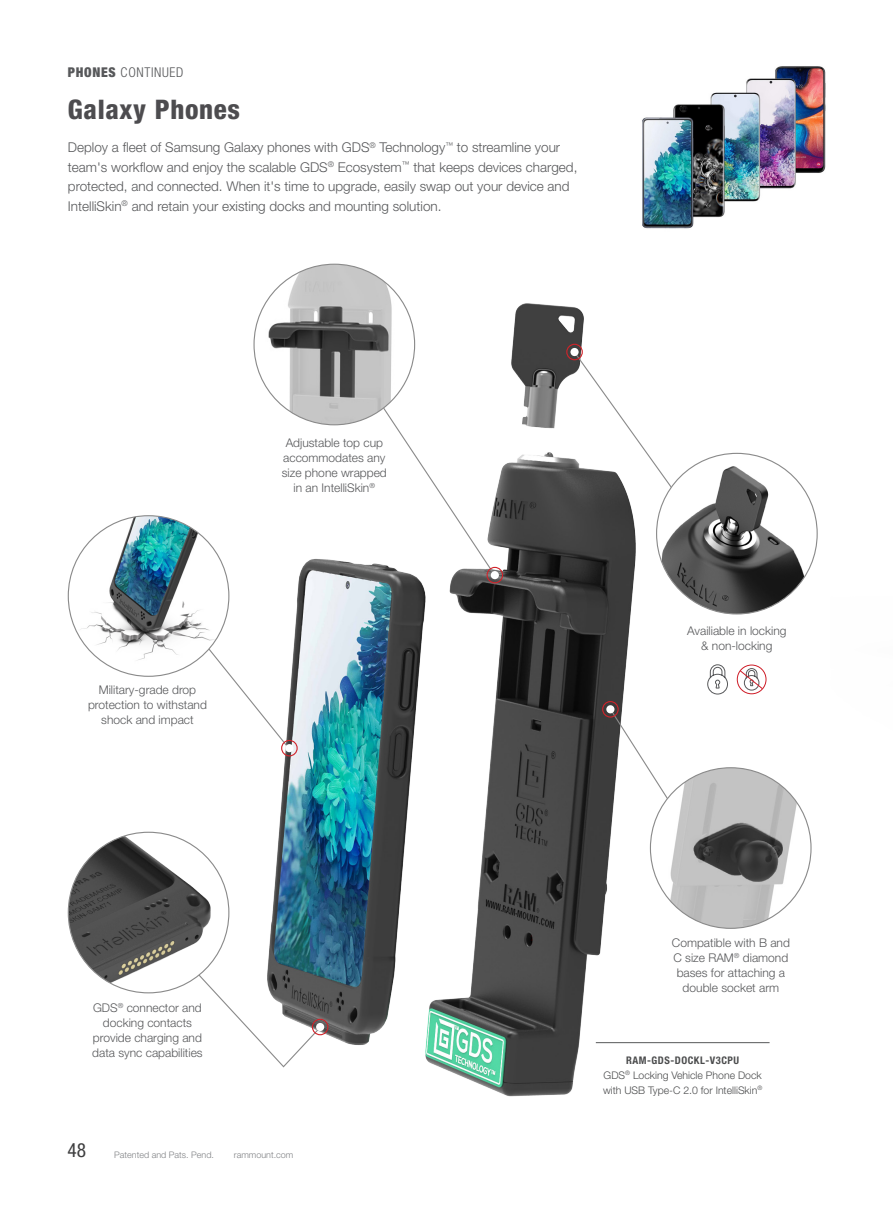
<style>
.page{position:relative;width:893px;height:1212px;background:#fff}
.page>*{position:absolute;margin:0;border:0;box-sizing:border-box;transform-origin:0 0}
._18_points_with_indent__125{font:800 condensed 27px "Helvetica Neue LT Std";letter-spacing:.025em;color:#4d4c4f}
.t1{font:condensed 19.5px "Helvetica Neue LT Std";color:#3e3e3f}
.Body_Copy{font:300 13.5px/19.5px "Helvetica Neue LT Std";color:#57585a}
.t2{font:300 condensed 13.5px "Helvetica Neue LT Std";letter-spacing:.05em;color:#57585a}
.Features_aligned_left{font:300 12px/15px "Helvetica Neue LT Std";color:#57585a;text-align:center}
.Body_Copy-2{font:300 12px/15px "Helvetica Neue LT Std";color:#57585a;text-align:center}
.Descriptions{font:300 10.5px/15px "Helvetica Neue LT Std";color:#4b4c4d}
.Part_Numbers_with_Line{font:700 condensed 10.5px "Helvetica Neue LT Std";letter-spacing:.05em;color:#4b4c4d}
.t3{font:300 9px "Helvetica Neue LT Std";color:#808285}
.s1{font-weight:900}
</style>
<div class="page">
<img style="left:267px;top:303px;width:419px;height:794px">
<div style="left:737px;top:665px;width:29px;height:29px;border:1px solid #ce1c27;border-radius:50%"></div>
<svg style="left:739px;top:668px;width:24px;height:23px"></svg>
<svg style="left:707px;top:665px;width:21px;height:30px"></svg>
<svg style="left:573px;top:351px;width:100px;height:138px"></svg>
<svg style="left:228px;top:646px;width:62px;height:103px"></svg>
<svg style="left:191px;top:967px;width:130px;height:101px"></svg>
<hr style="left:596px;top:1042px;width:174px;height:1px;background:#57585a">
<img style="left:642px;top:66px;width:184px;height:163px">
<svg style="left:609px;top:708px;width:65px;height:100px"></svg>
<div style="left:491px;top:571px;width:8px;height:8px;background:#fff;border-radius:50%"></div>
<div style="left:487px;top:567px;width:16px;height:16px;border:1px solid #d1232a;border-radius:50%"></div>
<div style="left:570px;top:348px;width:9px;height:8px;background:#fff;border-radius:50%"></div>
<div style="left:566px;top:344px;width:17px;height:16px;border:1px solid #d1232a;border-radius:50%"></div>
<div style="left:606px;top:705px;width:8px;height:8px;background:#fff;border-radius:50%"></div>
<div style="left:602px;top:701px;width:17px;height:16px;border:1px solid #d1232a;border-radius:50%"></div>
<div style="left:316px;top:1023px;width:8px;height:8px;background:#fff;border-radius:50%"></div>
<div style="left:312px;top:1019px;width:16px;height:16px;border:1px solid #d1232a;border-radius:50%"></div>
<div style="left:285px;top:744px;width:8px;height:8px;background:#fff;border-radius:50%"></div>
<div style="left:281px;top:740px;width:17px;height:16px;border:1px solid #d1232a;border-radius:50%"></div>
<svg style="left:253px;top:263px;width:242px;height:312px"></svg>
<img style="left:657px;top:463px;width:160px;height:151px">
<img style="left:650px;top:768px;width:161px;height:160px;border-radius:80px">
<img style="left:68px;top:516px;width:161px;height:158px">
<img style="left:68px;top:832px;width:161px;height:161px;border-radius:80px">
<p class="t2" style="left:68px;top:65px;width:117px"><span class="s1">PHONES</span> CONTINUED</p>
<p class="_18_points_with_indent__125" style="left:68px;top:93px;width:174px">Galaxy Phones</p>
<p class="Body_Copy" style="left:68px;top:137px;width:511px">Deploy a fleet of Samsung Galaxy phones with GDS<sup>®</sup> Technology<sup>™</sup> to streamline your team's workflow and enjoy the scalable GDS<sup>®</sup> Ecosystem<sup>™</sup> that keeps devices charged, protected, and connected. When it's time to upgrade, easily swap out your device and IntelliSkin<sup>®</sup> and retain your existing docks and mounting solution.</p>
<p class="Features_aligned_left" style="left:282px;top:435px;width:106px">Adjustable top cup accommodates any size phone wrapped in an IntelliSkin<sup>®</sup></p>
<p class="Body_Copy-2" style="left:88px;top:682px;width:120px">Military-grade drop protection to withstand shock and impact</p>
<p class="Features_aligned_left" style="left:92px;top:1000px;width:112px">GDS<sup>®</sup> connector and docking contacts provide charging and data sync capabilities</p>
<h2 class="t1" style="left:68px;top:1138px;width:20px">48</h2>
<p class="t3" style="left:114px;top:1149px;width:101px">Patented and Pats. Pend.</p>
<p class="t3" style="left:234px;top:1149px;width:61px">rammount.com</p>
<p class="Features_aligned_left" style="left:687px;top:623px;width:101px">Availiable in locking &amp; non-locking</p>
<p class="Features_aligned_left" style="left:672px;top:935px;width:120px">Compatible with B and<br>C size RAM<sup>®</sup> diamond bases for attaching a double socket arm</p>
<p class="Part_Numbers_with_Line" style="left:626px;top:1053px;width:115px">RAM-GDS-DOCKL-V3CPU</p>
<p class="Descriptions" style="left:603px;top:1067px;width:161px">GDS<sup>®</sup> Locking Vehicle Phone Dock with USB Type-C 2.0 for IntelliSkin<sup>®</sup></p>
</div>
